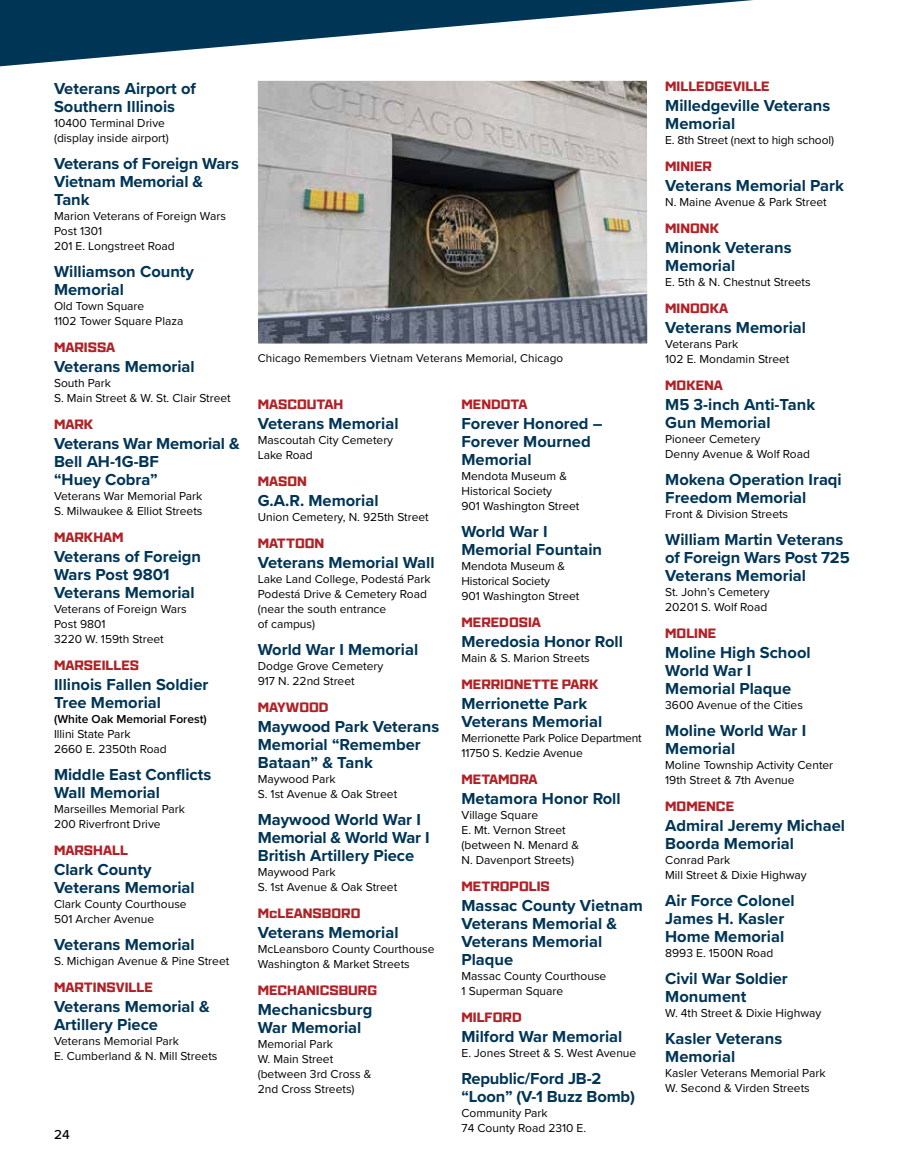
<style>
.page{position:relative;width:905px;height:1175px;background:#fff}
.page>*{position:absolute;margin:0;border:0;box-sizing:border-box;transform-origin:0 0}
.t1{font:700 16.5px/18px "Proxima Nova";color:#003556}
.t2{font:800 13.5px "Ironstrike";color:#b12227}
.t3{font:500 13.5px "Proxima Nova";color:#000}
.t4{font:12px/15px "Proxima Nova";color:#000}
.t5{font:12px/15px "Proxima Nova";letter-spacing:-.02em;color:#000}
.t6{font:600 12px "Proxima Nova";color:#000}
.t7{font:11.7px "Proxima Nova";letter-spacing:.01em;color:#000}
</style>
<div class="page">
<img style="left:258px;top:81px;width:389px;height:262px">
<svg style="left:0;top:0;width:753px;height:66px"></svg>
<h1 class="t1" style="left:54px;top:79px;width:143px">Veterans Airport of<br>Southern Illinois</h1>
<p class="t4" style="left:54px;top:115px;width:116px">10400 Terminal Drive (display inside airport)</p>
<h1 class="t1" style="left:54px;top:154px;width:186px">Veterans of Foreign Wars<br>Vietnam Memorial &amp;<br>Tank</h1>
<p class="t4" style="left:54px;top:208px;width:173px">Marion Veterans of Foreign Wars<br>Post 1301<br>201 E. Longstreet Road</p>
<h1 class="t1" style="left:54px;top:262px;width:141px">Williamson County<br>Memorial</h1>
<p class="t4" style="left:54px;top:298px;width:131px">Old Town Square<br>1102 Tower Square Plaza</p>
<p class="t2" style="left:54px;top:338px;width:63px">MARISSA</p>
<h1 class="t1" style="left:54px;top:357px;width:142px">Veterans Memorial</h1>
<p class="t4" style="left:54px;top:375px;width:178px">South Park<br>S. Main Street &amp; W. St. Clair Street</p>
<p class="t2" style="left:54px;top:415px;width:41px">MARK</p>
<h1 class="t1" style="left:54px;top:434px;width:187px">Veterans War Memorial &amp;<br>Bell AH-1G-BF<br>“Huey Cobra”</h1>
<p class="t4" style="left:54px;top:488px;width:150px">Veterans War Memorial Park<br>S. Milwaukee &amp; Elliot Streets</p>
<p class="t2" style="left:54px;top:528px;width:71px">MARKHAM</p>
<h1 class="t1" style="left:54px;top:547px;width:149px">Veterans of Foreign<br>Wars Post 9801<br>Veterans Memorial</h1>
<p class="t4" style="left:54px;top:601px;width:134px">Veterans of Foreign Wars<br>Post 9801<br>3220 W. 159th Street</p>
<p class="t2" style="left:54px;top:656px;width:87px">MARSEILLES</p>
<h1 class="t1" style="left:54px;top:675px;width:156px">Illinois Fallen Soldier<br>Tree Memorial</h1>
<p class="t6" style="left:54px;top:710px;width:154px">(White Oak Memorial Forest)</p>
<p class="t4" style="left:54px;top:726px;width:114px">Illini State Park<br>2660 E. 2350th Road</p>
<h1 class="t1" style="left:54px;top:765px;width:159px">Middle East Conflicts<br>Wall Memorial</h1>
<p class="t4" style="left:54px;top:801px;width:132px">Marseilles Memorial Park<br>200 Riverfront Drive</p>
<p class="t2" style="left:54px;top:841px;width:75px">MARSHALL</p>
<h1 class="t1" style="left:54px;top:860px;width:142px">Clark County<br>Veterans Memorial</h1>
<p class="t4" style="left:54px;top:896px;width:134px">Clark County Courthouse<br>501 Archer Avenue</p>
<h1 class="t1" style="left:54px;top:935px;width:142px">Veterans Memorial</h1>
<p class="t4" style="left:54px;top:953px;width:177px">S. Michigan Avenue &amp; Pine Street</p>
<p class="t2" style="left:54px;top:978px;width:100px">MARTINSVILLE</p>
<h1 class="t1" style="left:54px;top:997px;width:157px">Veterans Memorial &amp;<br>Artillery Piece</h1>
<p class="t4" style="left:54px;top:1033px;width:165px">Veterans Memorial Park<br>E. Cumberland &amp; N. Mill Streets</p>
<p class="t3" style="left:54px;top:1124px;width:17px">24</p>
<p class="t7" style="left:258px;top:349px;width:307px">Chicago Remembers Vietnam Veterans Memorial, Chicago</p>
<p class="t2" style="left:258px;top:396px;width:87px">MASCOUTAH</p>
<h1 class="t1" style="left:258px;top:414px;width:142px">Veterans Memorial</h1>
<p class="t4" style="left:258px;top:432px;width:137px">Mascoutah City Cemetery<br>Lake Road</p>
<p class="t2" style="left:258px;top:473px;width:51px">MASON</p>
<h1 class="t1" style="left:258px;top:491px;width:122px">G.A.R. Memorial</h1>
<p class="t4" style="left:258px;top:509px;width:172px">Union Cemetery, N. 925th Street</p>
<p class="t2" style="left:258px;top:535px;width:68px">MATTOON</p>
<h1 class="t1" style="left:258px;top:553px;width:178px">Veterans Memorial Wall</h1>
<p class="t4" style="left:258px;top:571px;width:174px">Lake Land College, Podestá Park<br>Podestá Drive &amp; Cemetery Road (near the south entrance<br>of campus)</p>
<h1 class="t1" style="left:258px;top:640px;width:162px">World War I Memorial</h1>
<p class="t4" style="left:258px;top:658px;width:127px">Dodge Grove Cemetery<br>917 N. 22nd Street</p>
<p class="t2" style="left:258px;top:699px;width:72px">MAYWOOD</p>
<h1 class="t1" style="left:258px;top:717px;width:183px">Maywood Park Veterans<br>Memorial “Remember<br>Bataan” &amp; Tank</h1>
<p class="t4" style="left:258px;top:771px;width:141px">Maywood Park<br>S. 1st Avenue &amp; Oak Street</p>
<h1 class="t1" style="left:258px;top:810px;width:173px">Maywood World War I<br>Memorial &amp; World War I<br>British Artillery Piece</h1>
<p class="t4" style="left:258px;top:864px;width:141px">Maywood Park<br>S. 1st Avenue &amp; Oak Street</p>
<p class="t2" style="left:258px;top:905px;width:104px">McLEANSBORO</p>
<h1 class="t1" style="left:258px;top:923px;width:142px">Veterans Memorial</h1>
<p class="t4" style="left:258px;top:941px;width:178px">McLeansboro County Courthouse<br>Washington &amp; Market Streets</p>
<p class="t2" style="left:258px;top:982px;width:121px">MECHANICSBURG</p>
<h1 class="t1" style="left:258px;top:1000px;width:116px">Mechanicsburg<br>War Memorial</h1>
<p class="t4" style="left:258px;top:1036px;width:115px">Memorial Park<br>W. Main Street (between 3rd Cross &amp;<br>2nd Cross Streets)</p>
<p class="t2" style="left:461px;top:396px;width:67px">MENDOTA</p>
<h1 class="t1" style="left:461px;top:414px;width:143px">Forever Honored –<br>Forever Mourned<br>Memorial</h1>
<p class="t4" style="left:461px;top:468px;width:119px">Mendota Museum &amp;<br>Historical Society<br>901 Washington Street</p>
<h1 class="t1" style="left:461px;top:522px;width:142px">World War I<br>Memorial Fountain</h1>
<p class="t4" style="left:461px;top:558px;width:119px">Mendota Museum &amp;<br>Historical Society<br>901 Washington Street</p>
<p class="t2" style="left:461px;top:614px;width:81px">MEREDOSIA</p>
<h1 class="t1" style="left:461px;top:632px;width:163px">Meredosia Honor Roll</h1>
<p class="t4" style="left:461px;top:650px;width:130px">Main &amp; S. Marion Streets</p>
<p class="t2" style="left:461px;top:676px;width:138px">MERRIONETTE PARK</p>
<h1 class="t1" style="left:461px;top:694px;width:142px">Merrionette Park<br>Veterans Memorial</h1>
<p class="t5" style="left:461px;top:730px;width:182px">Merrionette Park Police Department<br>11750 S. Kedzie Avenue</p>
<p class="t2" style="left:461px;top:771px;width:78px">METAMORA</p>
<h1 class="t1" style="left:461px;top:789px;width:161px">Metamora Honor Roll</h1>
<p class="t4" style="left:461px;top:807px;width:119px">Village Square<br>E. Mt. Vernon Street (between N. Menard &amp;<br>N. Davenport Streets)</p>
<p class="t2" style="left:461px;top:878px;width:90px">METROPOLIS</p>
<h1 class="t1" style="left:461px;top:896px;width:183px">Massac County Vietnam<br>Veterans Memorial &amp;<br>Veterans Memorial<br>Plaque</h1>
<p class="t4" style="left:461px;top:968px;width:146px">Massac County Courthouse<br>1 Superman Square</p>
<p class="t2" style="left:461px;top:1009px;width:62px">MILFORD</p>
<h1 class="t1" style="left:461px;top:1027px;width:162px">Milford War Memorial</h1>
<p class="t4" style="left:461px;top:1045px;width:176px">E. Jones Street &amp; S. West Avenue</p>
<h1 class="t1" style="left:461px;top:1069px;width:175px">Republic/Ford JB-2 “Loon” (V-1 Buzz Bomb)</h1>
<p class="t4" style="left:461px;top:1105px;width:126px">Community Park<br>74 County Road 2310 E.</p>
<p class="t2" style="left:665px;top:78px;width:106px">MILLEDGEVILLE</p>
<h1 class="t1" style="left:665px;top:96px;width:166px">Milledgeville Veterans<br>Memorial</h1>
<p class="t4" style="left:665px;top:132px;width:170px">E. 8th Street (next to high school)</p>
<p class="t2" style="left:665px;top:158px;width:48px">MINIER</p>
<h1 class="t1" style="left:665px;top:176px;width:180px">Veterans Memorial Park</h1>
<p class="t4" style="left:665px;top:194px;width:163px">N. Maine Avenue &amp; Park Street</p>
<p class="t2" style="left:665px;top:220px;width:55px">MINONK</p>
<h1 class="t1" style="left:665px;top:238px;width:128px">Minonk Veterans<br>Memorial</h1>
<p class="t4" style="left:665px;top:274px;width:147px">E. 5th &amp; N. Chestnut Streets</p>
<p class="t2" style="left:665px;top:300px;width:64px">MINOOKA</p>
<h1 class="t1" style="left:665px;top:318px;width:142px">Veterans Memorial</h1>
<p class="t4" style="left:665px;top:336px;width:126px">Veterans Park<br>102 E. Mondamin Street</p>
<p class="t2" style="left:665px;top:377px;width:59px">MOKENA</p>
<h1 class="t1" style="left:665px;top:395px;width:151px">M5 3-inch Anti-Tank<br>Gun Memorial</h1>
<p class="t4" style="left:665px;top:431px;width:146px">Pioneer Cemetery<br>Denny Avenue &amp; Wolf Road</p>
<h1 class="t1" style="left:665px;top:470px;width:178px">Mokena Operation Iraqi<br>Freedom Memorial</h1>
<p class="t4" style="left:665px;top:506px;width:124px">Front &amp; Division Streets</p>
<h1 class="t1" style="left:665px;top:530px;width:186px">William Martin Veterans of Foreign Wars Post 725<br>Veterans Memorial</h1>
<p class="t4" style="left:665px;top:584px;width:106px">St. John’s Cemetery<br>20201 S. Wolf Road</p>
<p class="t2" style="left:665px;top:625px;width:53px">MOLINE</p>
<h1 class="t1" style="left:665px;top:643px;width:147px">Moline High School<br>World War I<br>Memorial Plaque</h1>
<p class="t4" style="left:665px;top:697px;width:139px">3600 Avenue of the Cities</p>
<h1 class="t1" style="left:665px;top:721px;width:142px">Moline World War I<br>Memorial</h1>
<p class="t4" style="left:665px;top:757px;width:169px">Moline Township Activity Center<br>19th Street &amp; 7th Avenue</p>
<p class="t2" style="left:665px;top:798px;width:70px">MOMENCE</p>
<h1 class="t1" style="left:665px;top:816px;width:181px">Admiral Jeremy Michael<br>Boorda Memorial</h1>
<p class="t4" style="left:665px;top:852px;width:143px">Conrad Park<br>Mill Street &amp; Dixie Highway</p>
<h1 class="t1" style="left:665px;top:891px;width:131px">Air Force Colonel<br>James H. Kasler<br>Home Memorial</h1>
<p class="t4" style="left:665px;top:945px;width:110px">8993 E. 1500N Road</p>
<h1 class="t1" style="left:665px;top:969px;width:124px">Civil War Soldier<br>Monument</h1>
<p class="t4" style="left:665px;top:1005px;width:158px">W. 4th Street &amp; Dixie Highway</p>
<h1 class="t1" style="left:665px;top:1029px;width:118px">Kasler Veterans<br>Memorial</h1>
<p class="t4" style="left:665px;top:1065px;width:162px">Kasler Veterans Memorial Park<br>W. Second &amp; Virden Streets</p>
</div>
